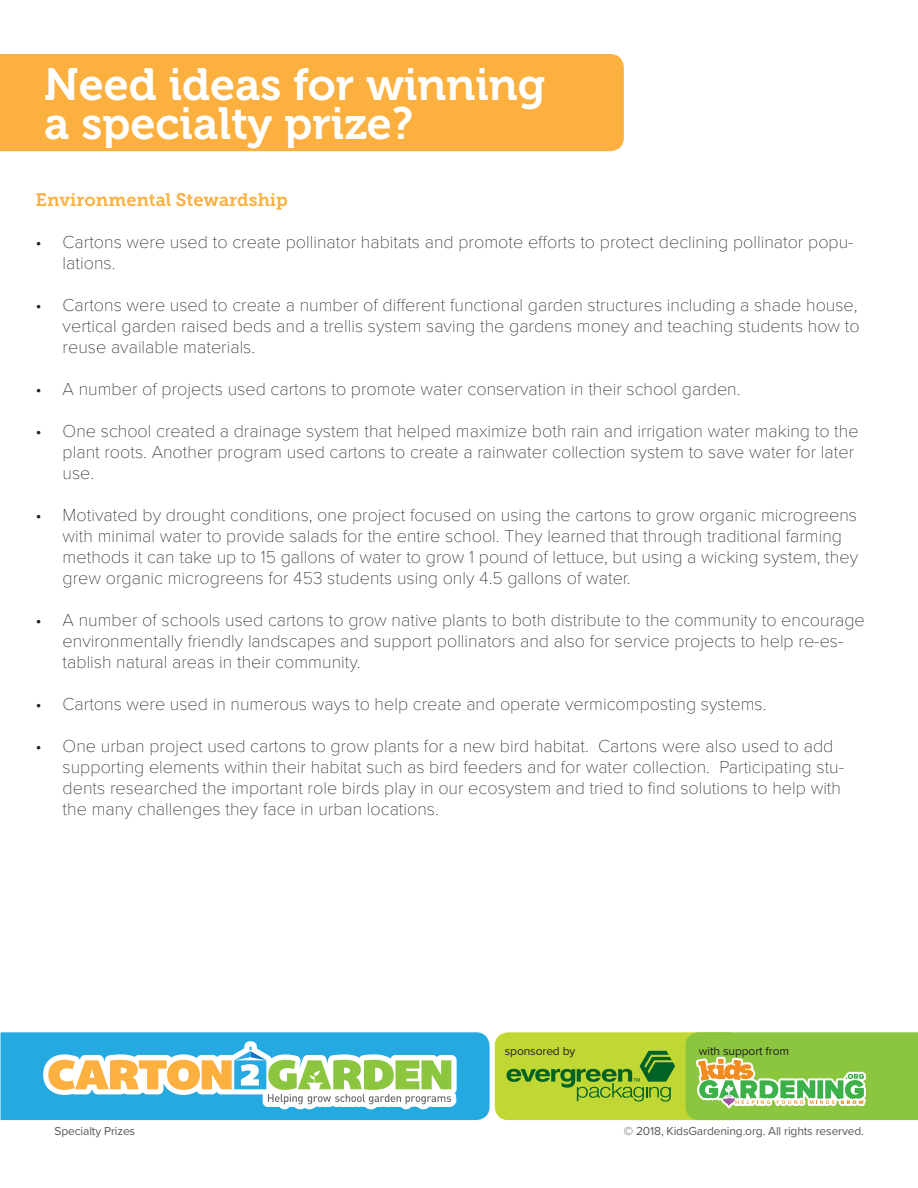
<style>
.page{position:relative;width:918px;height:1188px;background:#fff}
.page>*{position:absolute;margin:0;border:0;box-sizing:border-box;transform-origin:0 0}
.t1{font:45px/39px "Museo 700";color:#fff}
.t2{font:100 18px/21px "Proxima Nova T";color:#231f20}
.t3{font:18px "Museo Slab 700";color:#fbb03f}
.t4{font:12px "Proxima Nova";letter-spacing:-.01em;color:#57585a}
.t5{font:12px "Proxima Nova";letter-spacing:-.01em;color:#231f20}
</style>
<div class="page">
<svg style="left:0;top:1032px;width:918px;height:88px;background:#89c48d"></svg>
<div style="left:0;top:54px;width:624px;height:97px;background:#fbb03f"></div>
<p class="t1" style="left:44px;top:66px;width:503px">Need ideas for winning a specialty prize?</p>
<p class="t3" style="left:36px;top:189px;width:254px">Environmental Stewardship</p>
<p class="t2" style="left:63px;top:230px;width:793px;text-indent:-27px">• Cartons were used to create pollinator habitats and promote efforts to protect declining pollinator popu&shy;lations.</p>
<p class="t2" style="left:63px;top:293px;width:799px;text-indent:-27px">• Cartons were used to create a number of different functional garden structures including a shade house, vertical garden raised beds and a trellis system saving the gardens money and teaching students how to reuse available materials.</p>
<p class="t2" style="left:36px;top:377px;width:706px">• A number of projects used cartons to promote water conservation in their school garden.</p>
<p class="t2" style="left:63px;top:419px;width:798px;text-indent:-27px">• One school created a drainage system that helped maximize both rain and irrigation water making to the plant roots. Another program used cartons to create a rainwater collection system to save water for later use.</p>
<p class="t2" style="left:63px;top:503px;width:797px;text-indent:-27px">• Motivated by drought conditions, one project focused on using the cartons to grow organic microgreens with minimal water to provide salads for the entire school. They learned that through traditional farming methods it can take up to 15 gallons of water to grow 1 pound of lettuce, but using a wicking system, they grew organic microgreens for 453 students using only 4.5 gallons of water.</p>
<p class="t2" style="left:63px;top:608px;width:804px;text-indent:-27px">• A number of schools used cartons to grow native plants to both distribute to the community to encourage environmentally friendly landscapes and support pollinators and also for service projects to help re-es&shy;tablish natural areas in their community.</p>
<p class="t2" style="left:36px;top:692px;width:732px">• Cartons were used in numerous ways to help create and operate vermicomposting systems.</p>
<p class="t2" style="left:63px;top:734px;width:783px;text-indent:-27px">• One urban project used cartons to grow plants for a new bird habitat. Cartons were also used to add supporting elements within their habitat such as bird feeders and for water collection. Participating stu&shy;dents researched the important role birds play in our ecosystem and tried to find solutions to help with the many challenges they face in urban locations.</p>
<p class="t4" style="left:54px;top:1122px;width:82px">Specialty Prizes</p>
<p class="t5" style="left:505px;top:1042px;width:72px">sponsored by</p>
<p class="t5" style="left:699px;top:1042px;width:92px">with support from</p>
<p class="t4" style="left:624px;top:1122px;width:242px">© 2018, KidsGardening.org. All rights reserved.</p>
</div>
